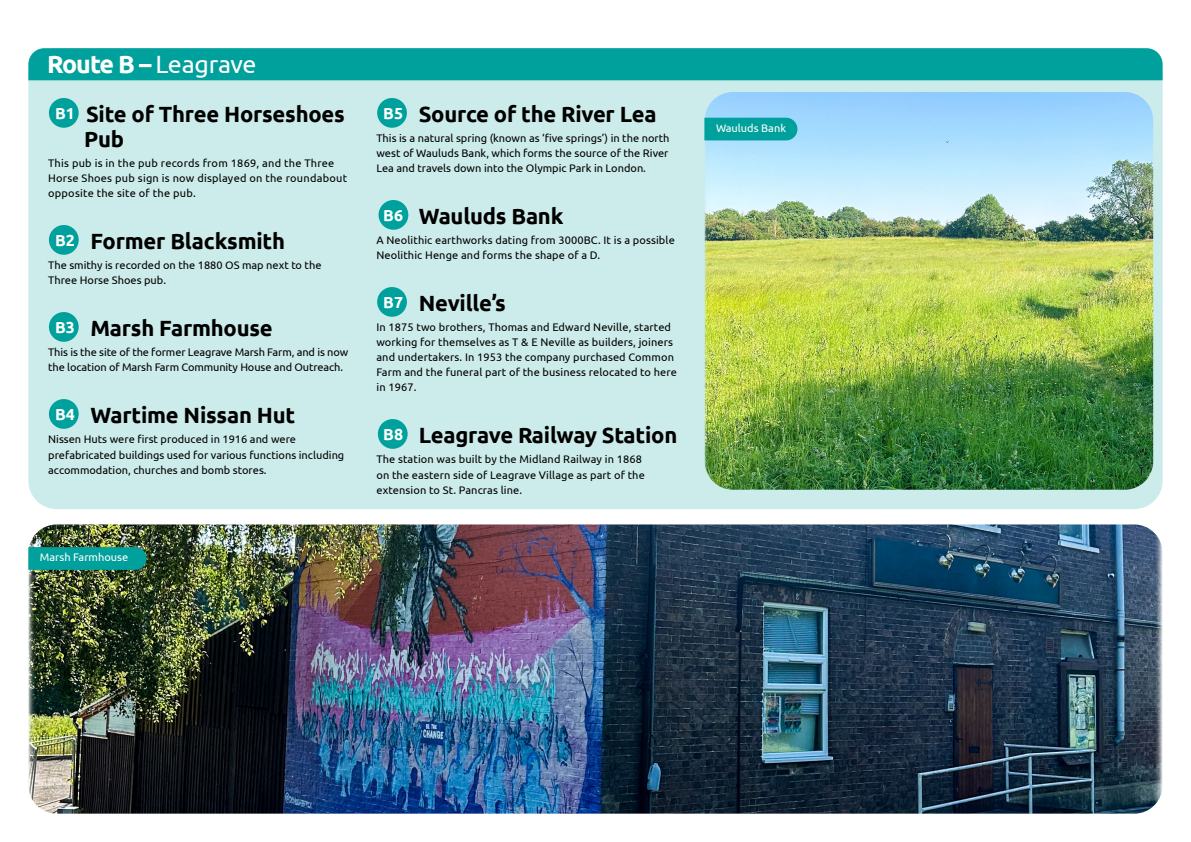
<style>
.page{position:relative;width:1191px;height:842px;background:#fff}
.page>*{position:absolute;margin:0;border:0;box-sizing:border-box;transform-origin:0 0}
.t1{font:25px "Ubuntu";letter-spacing:-.01em;color:#fff}
.t2{font:700 22px/25px "Ubuntu";letter-spacing:-.01em;color:#000}
.t3{font:11px/15px "Ubuntu";letter-spacing:.01em;color:#000}
.t4{font:11px/15px "Ubuntu";letter-spacing:-.01em;color:#000}
.t5{font:11px "Ubuntu";color:#fff}
.s1{font-weight:700}
.s2{font-size:16px;color:#fff}
</style>
<div class="page">
<div style="left:28px;top:48px;width:1134px;height:461px;background:#cceceb;border-radius:28px"></div>
<div style="left:49px;top:98px;width:30px;height:30px;background:#00a19c;border-radius:50%"></div>
<div style="left:49px;top:225px;width:30px;height:30px;background:#00a19c;border-radius:50%"></div>
<div style="left:49px;top:312px;width:30px;height:30px;background:#00a19c;border-radius:50%"></div>
<div style="left:49px;top:399px;width:30px;height:30px;background:#00a19c;border-radius:50%"></div>
<div style="left:377px;top:98px;width:30px;height:30px;background:#00a19c;border-radius:50%"></div>
<div style="left:378px;top:200px;width:30px;height:30px;background:#00a19c;border-radius:50%"></div>
<div style="left:377px;top:287px;width:30px;height:30px;background:#00a19c;border-radius:50%"></div>
<div style="left:378px;top:419px;width:29px;height:30px;background:#00a19c;border-radius:50%"></div>
<img style="left:704px;top:92px;width:449px;height:398px">
<div style="left:704px;top:118px;width:93px;height:22px;background:#00a19c"></div>
<div style="left:28px;top:48px;width:1134px;height:32px;background:#00a19c"></div>
<img style="left:28px;top:524px;width:1134px;height:290px">
<svg style="left:28px;top:547px;width:118px;height:23px;background:#039f99"></svg>
<p class="t1" style="left:47px;top:49px;width:211px"><span class="s1">Route B –</span> Leagrave</p>
<p class="t2" style="left:84px;top:101px;width:262px;text-indent:-29px"><span class="s2">B1</span> Site of Three Horseshoes<br>Pub</p>
<p class="t3" style="left:48px;top:156px;width:300px">This pub is in the pub records from 1869, and the Three<br>Horse Shoes pub sign is now displayed on the roundabout opposite the site of the pub.</p>
<p class="t2" style="left:55px;top:228px;width:232px"><span class="s2">B2</span> Former Blacksmith</p>
<p class="t3" style="left:48px;top:258px;width:275px">The smithy is recorded on the 1880 OS map next to the<br>Three Horse Shoes pub.</p>
<p class="t2" style="left:55px;top:315px;width:219px"><span class="s2">B3</span> Marsh Farmhouse</p>
<p class="t4" style="left:48px;top:345px;width:301px">This is the site of the former Leagrave Marsh Farm, and is now the location of Marsh Farm Community House and Outreach.</p>
<p class="t2" style="left:55px;top:402px;width:242px"><span class="s2">B4</span> Wartime Nissan Hut</p>
<p class="t3" style="left:48px;top:432px;width:298px">Nissen Huts were first produced in 1916 and were prefabricated buildings used for various functions including accommodation, churches and bomb stores.</p>
<p class="t5" style="left:40px;top:551px;width:90px">Marsh Farmhouse</p>
<p class="t2" style="left:383px;top:101px;width:275px"><span class="s2">B5</span> Source of the River Lea</p>
<p class="t3" style="left:376px;top:131px;width:294px;text-align:justify">This is a natural spring (known as ‘five springs’) in the north west of Wauluds Bank, which forms the source of the River Lea and travels down into the Olympic Park in London.</p>
<p class="t2" style="left:383px;top:203px;width:182px"><span class="s2">B6</span> Wauluds Bank</p>
<p class="t3" style="left:376px;top:233px;width:300px">A Neolithic earthworks dating from 3000BC. It is a possible<br>Neolithic Henge and forms the shape of a D.</p>
<p class="t2" style="left:383px;top:290px;width:124px"><span class="s2">B7</span> Neville’s</p>
<p class="t3" style="left:376px;top:320px;width:302px">In 1875 two brothers, Thomas and Edward Neville, started working for themselves as T &amp; E Neville as builders, joiners and undertakers. In 1953 the company purchased Common Farm and the funeral part of the business relocated to here in 1967.</p>
<p class="t2" style="left:383px;top:422px;width:296px"><span class="s2">B8</span> Leagrave Railway Station</p>
<p class="t3" style="left:376px;top:452px;width:270px">The station was built by the Midland Railway in 1868 on the eastern side of Leagrave Village as part of the extension to St. Pancras line.</p>
<p class="t5" style="left:716px;top:121px;width:72px">Wauluds Bank</p>
</div>
